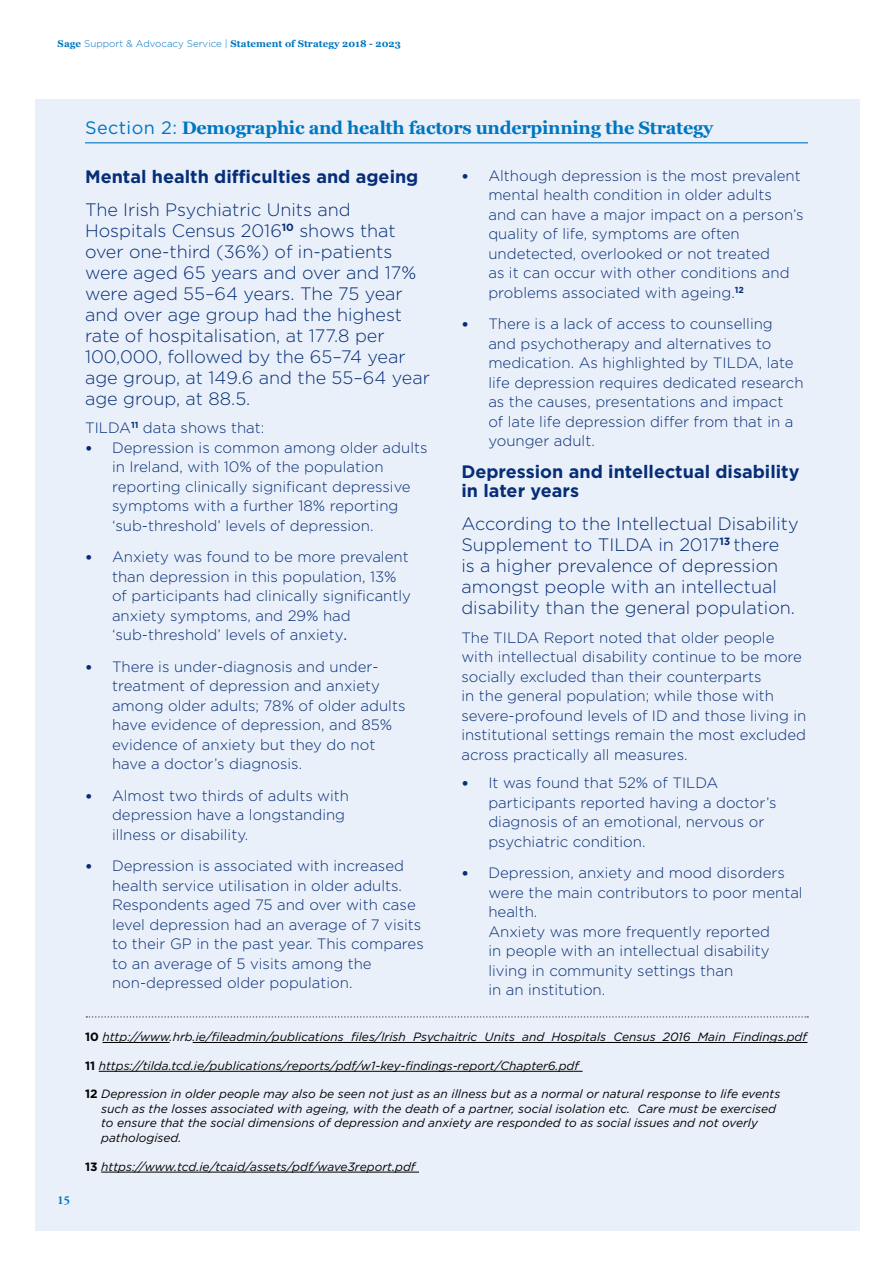
<style>
.page{position:relative;width:893px;height:1263px;background:#fff}
.page>*{position:absolute;margin:0;border:0;box-sizing:border-box;transform-origin:0 0}
.t1{font:300 18px/21px "Gotham Pro";color:#062e77}
.t2{font:700 18px/19.5px "Gotham Pro";color:#062e77}
.t3{font:700 18px "Georgia";letter-spacing:-.015em;color:#0076c0}
.t4{font:300 15px/19.5px "Gotham Pro";color:#062e77}
.t5{font:italic 12px/14.4px "Gotham Pro";color:#000}
.t6{font:700 12px "Adobe Garamond Pro";color:#0076c0}
.t7{font:700 9.75px "Georgia";letter-spacing:.005em;color:#0076c0}
.s1{font-family:"Gotham Pro";font-weight:300}
.s2{font-family:"Gotham Pro";font-weight:400}
.s3{font-family:"Calibri";font-weight:400}
.s4{font-weight:700;font-style:normal}
</style>
<div class="page">
<div style="left:35px;top:99px;width:825px;height:1132px;background:#eaf0f9"></div>
<hr style="left:85px;top:142px;width:723px;height:1px;background:#0076c0">
<hr style="left:102px;top:1042px;width:68px;height:1px;background:#000">
<hr style="left:193px;top:1042px;width:614px;height:1px;background:#000">
<hr style="left:99px;top:1071px;width:484px;height:1px;background:#000">
<hr style="left:101px;top:1172px;width:318px;height:1px;background:#000">
<svg style="left:86px;top:1016px;width:722px;height:2px"></svg>
<p class="t7" style="left:58px;top:37px;width:345px">Sage <span class="s1">Support &amp; Advocacy Service |</span> Statement of Strategy 2018 - 2023</p>
<p class="t3" style="left:85px;top:114px;width:630px"><span class="s2">Section 2:</span> Demographic and health factors underpinning the Strategy</p>
<p class="t2" style="left:85px;top:166px;width:335px">Mental health difficulties and ageing</p>
<p class="t1" style="left:85px;top:199px;width:346px">The Irish Psychiatric Units and Hospitals Census 2016<sup>10</sup> shows that over one-third (36%) of in-patients were aged 65 years and over and 17% were aged 55–64 years. The 75 year and over age group had the highest rate of hospitalisation, at 177.8 per 100,000, followed by the 65–74 year age group, at 149.6 and the 55–64 year age group, at 88.5.</p>
<p class="t4" style="left:85px;top:418px;width:181px">TILDA<sup>11</sup> data shows that:</p>
<p class="t4" style="left:112px;top:438px;width:317px;text-indent:-27px"><span class="s3">•</span> Depression is common among older adults in Ireland, with 10% of the population reporting clinically significant depressive symptoms with a further 18% reporting ‘sub-threshold’ levels of depression.</p>
<p class="t4" style="left:112px;top:547px;width:300px;text-indent:-27px"><span class="s3">•</span> Anxiety was found to be more prevalent than depression in this population, 13% of participants had clinically significantly anxiety symptoms, and 29% had ‘sub-threshold’ levels of anxiety<span class="s3">.</span></p>
<p class="t4" style="left:112px;top:657px;width:295px;text-indent:-27px"><span class="s3">•</span> There is under-diagnosis and under&shy;treatment of depression and anxiety among older adults; 78% of older adults have evidence of depression, and 85% evidence of anxiety but they do not have a doctor’s diagnosis.</p>
<p class="t4" style="left:112px;top:786px;width:239px;text-indent:-27px"><span class="s3">•</span> Almost two thirds of adults with depression have a longstanding illness or disability.</p>
<p class="t4" style="left:112px;top:856px;width:313px;text-indent:-27px"><span class="s3">•</span> Depression is associated with increased health service utilisation in older adults.<br>Respondents aged 75 and over with case level depression had an average of 7 visits to their GP in the past year. This compares to an average of 5 visits among the non-depressed older population.</p>
<p class="t4" style="left:488px;top:166px;width:317px;text-indent:-27px"><span class="s3">•</span> Although depression is the most prevalent mental health condition in older adults<br>and can have a major impact on a person’s quality of life, symptoms are often undetected, overlooked or not treated<br>as it can occur with other conditions and problems associated with ageing.<sup>12</sup></p>
<p class="t4" style="left:488px;top:314px;width:317px;text-indent:-27px"><span class="s3">•</span> There is a lack of access to counselling and psychotherapy and alternatives to medication. As highlighted by TILDA, late life depression requires dedicated research as the causes, presentations and impact<br>of late life depression differ from that in a younger adult.</p>
<p class="t2" style="left:461px;top:461px;width:340px">Depression and intellectual disability in later years</p>
<p class="t1" style="left:461px;top:513px;width:339px">According to the Intellectual Disability Supplement to TILDA in 2017<sup>13</sup> there<br>is a higher prevalence of depression amongst people with an intellectual disability than the general population.</p>
<p class="t4" style="left:461px;top:628px;width:347px">The TILDA Report noted that older people with intellectual disability continue to be more socially excluded than their counterparts<br>in the general population; while those with severe-profound levels of ID and those living in institutional settings remain the most excluded across practically all measures.</p>
<p class="t4" style="left:488px;top:773px;width:290px;text-indent:-27px"><span class="s3">•</span> It was found that 52% of TILDA participants reported having a doctor’s diagnosis of an emotional, nervous or psychiatric condition.</p>
<p class="t4" style="left:488px;top:863px;width:316px;text-indent:-27px"><span class="s3">•</span> Depression, anxiety and mood disorders were the main contributors to poor mental health.<br>Anxiety was more frequently reported<br>in people with an intellectual disability living in community settings than<br>in an institution.</p>
<p class="t6" style="left:58px;top:1193px;width:14px">15</p>
<p class="t5" style="left:85px;top:1029px;width:723px"><span class="s4">10</span> http://www.hrb.ie/fileadmin/publications_files/Irish_Psychaitric_Units_and_Hospitals_Census_2016_Main_Findings.pdf</p>
<p class="t5" style="left:85px;top:1058px;width:495px"><span class="s4">11</span> https://tilda.tcd.ie/publications/reports/pdf/w1-key-findings-report/Chapter6.pdf</p>
<p class="t5" style="left:101px;top:1087px;width:681px;text-indent:-16px"><span class="s4">12</span> Depression in older people may also be seen not just as an illness but as a normal or natural response to life events such as the losses associated with ageing, with the death of a partner, social isolation etc. Care must be exercised to ensure that the social dimensions of depression and anxiety are responded to as social issues and not overly pathologised.</p>
<p class="t5" style="left:85px;top:1159px;width:332px"><span class="s4">13</span> https://www.tcd.ie/tcaid/assets/pdf/wave3report.pdf</p>
</div>
